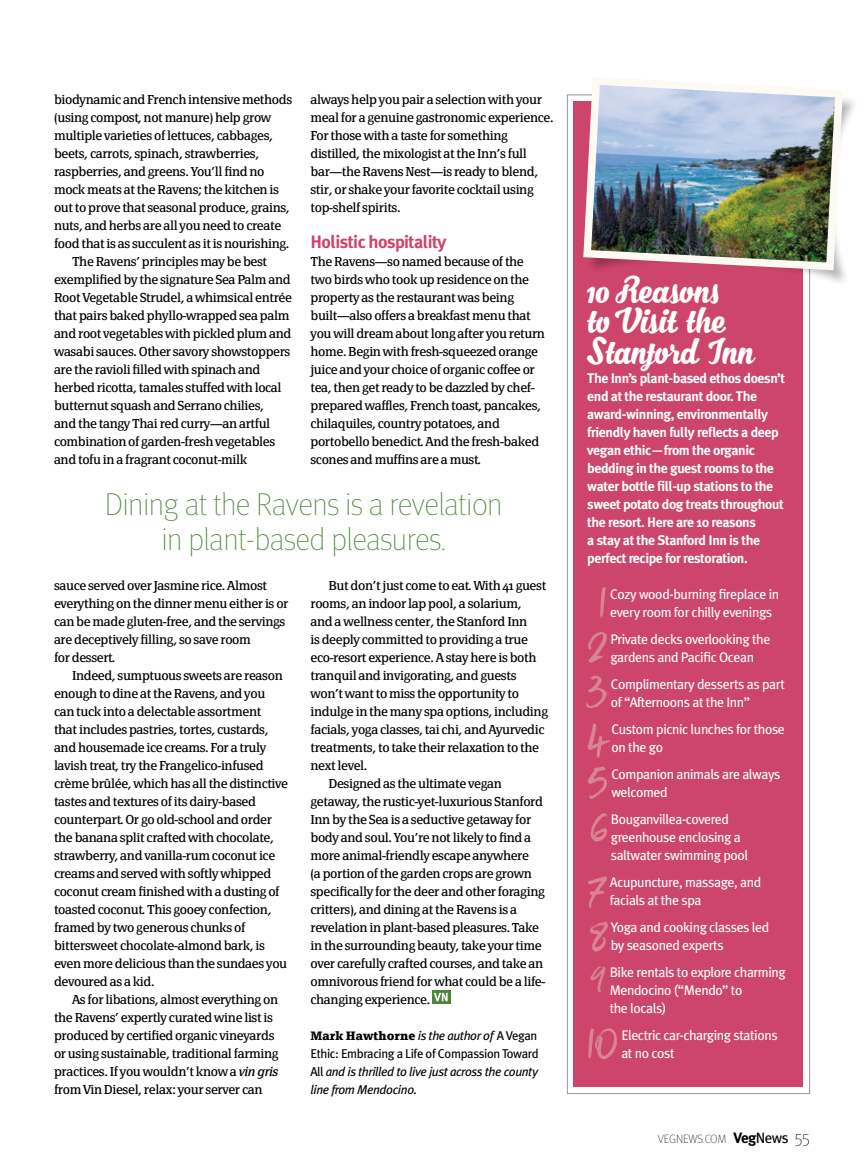
<style>
.page{position:relative;width:864px;height:1175px;background:#fff}
.page>*{position:absolute;margin:0;border:0;box-sizing:border-box;transform-origin:0 0}
.t1{font:52.5px "Born Ready";color:#d88492}
.t2{font:42.9px "Born Ready";color:#d88492}
.t3{font:100 31.5px/34.5px "Meta";letter-spacing:-.02em;color:#50843c;text-align:center}
.t4{font:28.5px/30px "Nabila";color:#fff}
.t5{font:700 18px "Meta Plus";letter-spacing:-.03em;color:#cd456a}
.t6{font:13.8px/18px "Meta Plus";letter-spacing:-.03em;color:#fff}
.t7{font:700 13.8px/18px "Meta Plus";letter-spacing:-.03em;color:#fff}
.t8{font:12.75px/18px "Page Serif";letter-spacing:-.03em;color:#000}
.t9{font:italic 12.75px/18px "Meta Plus";letter-spacing:-.03em;color:#000;text-align:justify}
.t10{font:700 12px "Page Serif";color:#000}
.t11{font:100 12px "Meta";letter-spacing:-.01em;color:#000}
.s1{font-style:italic}
.s2{font-family:"Meta Plus";font-weight:400;font-style:italic;font-size:12.75px}
.s3{font-family:"Meta Plus";font-weight:400;font-size:12.75px}
.s4{font-style:normal}
.s5{font-family:"Meta Plus";font-weight:700;font-size:15px}
.s6{font-family:"Meta Plus";font-weight:400;font-size:15px}
.s7{font-size:18px}
</style>
<div class="page">
<div style="left:574px;top:101px;width:229px;height:986px;background:#cd456a"></div>
<div style="left:587px;top:82px;width:272px;height:205px;background:#000;opacity:.3"></div>
<img style="left:579px;top:77px;width:268px;height:197px">
<div style="left:432px;top:990px;width:18px;height:14px;background:#50843c"></div>
<svg style="left:434px;top:992px;width:14px;height:9px"></svg>
<p class="t8" style="left:54px;top:90px;width:240px">biodynamic and French intensive methods</p>
<p class="t8" style="left:54px;top:108px;width:219px">(using compost, not manure) help grow</p>
<p class="t8" style="left:54px;top:126px;width:221px">multiple varieties of lettuces, cabbages,</p>
<p class="t8" style="left:54px;top:144px;width:207px">beets, carrots, spinach, strawberries,</p>
<p class="t8" style="left:54px;top:162px;width:212px">raspberries, and greens. You’ll find no</p>
<p class="t8" style="left:54px;top:180px;width:226px">mock meats at the Ravens; the kitchen is</p>
<p class="t8" style="left:54px;top:198px;width:237px">out to prove that seasonal produce, grains,</p>
<p class="t8" style="left:54px;top:216px;width:229px">nuts, and herbs are all you need to create</p>
<p class="t8" style="left:54px;top:234px;width:237px">food that is as succulent as it is nourishing.</p>
<p class="t8" style="left:72px;top:252px;width:197px">The Ravens’ principles may be best</p>
<p class="t8" style="left:54px;top:270px;width:238px">exemplified by the signature Sea Palm and</p>
<p class="t8" style="left:54px;top:288px;width:240px">Root Vegetable Strudel, a whimsical entrée</p>
<p class="t8" style="left:54px;top:306px;width:237px">that pairs baked phyllo-wrapped sea palm</p>
<p class="t8" style="left:54px;top:324px;width:239px">and root vegetables with pickled plum and</p>
<p class="t8" style="left:54px;top:342px;width:238px">wasabi sauces. Other savory showstoppers</p>
<p class="t8" style="left:54px;top:360px;width:208px">are the ravioli filled with spinach and</p>
<p class="t8" style="left:54px;top:378px;width:229px">herbed ricotta, tamales stuffed with local</p>
<p class="t8" style="left:54px;top:396px;width:212px">butternut squash and Serrano chilies,</p>
<p class="t8" style="left:54px;top:414px;width:218px">and the tangy Thai red curry—an artful</p>
<p class="t8" style="left:54px;top:432px;width:223px">combination of garden-fresh vegetables</p>
<p class="t8" style="left:54px;top:450px;width:195px">and tofu in a fragrant coconut-milk</p>
<p class="t8" style="left:311px;top:90px;width:245px">always help you pair a selection with your meal for a genuine gastronomic experience.<br>For those with a taste for something distilled, the mixologist at the Inn’s full bar—the Ravens Nest—is ready to blend, stir, or shake your favorite cocktail using top-shelf spirits.</p>
<h3 class="t5" style="left:310px;top:231px;width:138px">Holistic hospitality</h3>
<p class="t8" style="left:310px;top:252px;width:236px">The Ravens—so named because of the two birds who took up residence on the property as the restaurant was being built—also offers a breakfast menu that you will dream about long after you return home. Begin with fresh-squeezed orange juice and your choice of organic coffee or tea, then get ready to be dazzled by chef&shy;prepared waffles, French toast, pancakes, chilaquiles, country potatoes, and portobello benedict. And the fresh-baked scones and muffins are a must.</p>
<h3 class="t3" style="left:105px;top:487px;width:399px">Dining at the Ravens is a revelation in plant-based pleasures.</h3>
<p class="t8" style="left:54px;top:576px;width:236px">sauce served over Jasmine rice. Almost everything on the dinner menu either is or can be made gluten-free, and the servings are deceptively filling, so save room<br>for dessert.</p>
<p class="t8" style="left:54px;top:666px;width:236px;text-indent:18px">Indeed, sumptuous sweets are reason enough to dine at the Ravens, and you can tuck into a delectable assortment<br>that includes pastries, tortes, custards, and housemade ice creams. For a truly lavish treat, try the Frangelico-infused crème brûlée, which has all the distinctive tastes and textures of its dairy-based counterpart. Or go old-school and order the banana split crafted with chocolate, strawberry, and vanilla-rum coconut ice creams and served with softly whipped coconut cream finished with a dusting of toasted coconut. This gooey confection, framed by two generous chunks of bittersweet chocolate-almond bark, is even more delicious than the sundaes you devoured as a kid.</p>
<p class="t8" style="left:54px;top:990px;width:226px;text-indent:18px">As for libations, almost everything on the Ravens’ expertly curated wine list is produced by certified organic vineyards or using sustainable, traditional farming practices. If you wouldn’t know a <span class="s1">vin gris </span>from Vin Diesel, relax: your server can</p>
<p class="t8" style="left:328px;top:576px;width:219px">But don’t just come to eat. With 41 guest</p>
<p class="t8" style="left:310px;top:594px;width:213px">rooms, an indoor lap pool, a solarium,</p>
<p class="t8" style="left:310px;top:612px;width:218px">and a wellness center, the Stanford Inn</p>
<p class="t8" style="left:310px;top:630px;width:219px">is deeply committed to providing a true</p>
<p class="t8" style="left:310px;top:648px;width:228px">eco-resort experience. A stay here is both</p>
<p class="t8" style="left:310px;top:666px;width:208px">tranquil and invigorating, and guests</p>
<p class="t8" style="left:310px;top:684px;width:210px">won’t want to miss the opportunity to</p>
<p class="t8" style="left:310px;top:702px;width:239px">indulge in the many spa options, including</p>
<p class="t8" style="left:310px;top:720px;width:236px">facials, yoga classes, tai chi, and Ayurvedic</p>
<p class="t8" style="left:310px;top:738px;width:230px">treatments, to take their relaxation to the</p>
<p class="t8" style="left:310px;top:756px;width:58px">next level.</p>
<p class="t8" style="left:328px;top:774px;width:175px">Designed as the ultimate vegan</p>
<p class="t8" style="left:310px;top:792px;width:234px">getaway, the rustic-yet-luxurious Stanford</p>
<p class="t8" style="left:310px;top:810px;width:222px">Inn by the Sea is a seductive getaway for</p>
<p class="t8" style="left:310px;top:828px;width:222px">body and soul. You’re not likely to find a</p>
<p class="t8" style="left:310px;top:846px;width:220px">more animal-friendly escape anywhere</p>
<p class="t8" style="left:310px;top:864px;width:223px">(a portion of the garden crops are grown</p>
<p class="t8" style="left:310px;top:882px;width:236px">specifically for the deer and other foraging</p>
<p class="t8" style="left:310px;top:900px;width:208px">critters), and dining at the Ravens is a</p>
<p class="t8" style="left:310px;top:918px;width:230px">revelation in plant-based pleasures. Take</p>
<p class="t8" style="left:310px;top:936px;width:233px">in the surrounding beauty, take your time</p>
<p class="t8" style="left:310px;top:954px;width:234px">over carefully crafted courses, and take an</p>
<p class="t8" style="left:310px;top:972px;width:236px">omnivorous friend for what could be a life-</p>
<p class="t8" style="left:310px;top:990px;width:121px">changing experience.</p>
<p class="t10" style="left:310px;top:1028px;width:228px">Mark Hawthorne <span class="s2">is the author of</span> <span class="s3">A Vegan</span></p>
<p class="t9" style="left:310px;top:1044px;width:230px"><span class="s4">Ethic: Embracing a Life of Compassion Toward All</span> and is thrilled to live just across the county line from Mendocino.</p>
<h3 class="t4" style="left:587px;top:279px;width:168px">10 Reasons<br>to Visit the<br>Stanford Inn</h3>
<p class="t7" style="left:587px;top:369px;width:199px">The Inn’s plant-based ethos doesn’t end at the restaurant door. The award-winning, environmentally friendly haven fully reflects a deep vegan ethic—from the organic bedding in the guest rooms to the water bottle fill-up stations to the sweet potato dog treats throughout the resort. Here are 10 reasons<br>a stay at the Stanford Inn is the perfect recipe for restoration.</p>
<h1 class="t1" style="left:599px;top:568px;width:10px">1</h1>
<p class="t6" style="left:610px;top:585px;width:170px">Cozy wood-burning fireplace in every room for chilly evenings</p>
<h1 class="t1" style="left:587px;top:613px;width:22px">2</h1>
<p class="t6" style="left:610px;top:630px;width:162px">Private decks overlooking the gardens and Pacific Ocean</p>
<h1 class="t1" style="left:587px;top:658px;width:22px">3</h1>
<p class="t6" style="left:611px;top:675px;width:176px">Complimentary desserts as part of “Afternoons at the Inn”</p>
<h1 class="t1" style="left:587px;top:703px;width:23px">4</h1>
<p class="t6" style="left:612px;top:720px;width:175px">Custom picnic lunches for those on the go</p>
<h1 class="t1" style="left:587px;top:748px;width:23px">5</h1>
<p class="t6" style="left:611px;top:765px;width:171px">Companion animals are always welcomed</p>
<h1 class="t1" style="left:590px;top:793px;width:19px">6</h1>
<p class="t6" style="left:611px;top:810px;width:139px">Bouganvillea-covered greenhouse enclosing a saltwater swimming pool</p>
<h1 class="t1" style="left:587px;top:856px;width:22px">7</h1>
<p class="t6" style="left:610px;top:873px;width:153px">Acupuncture, massage, and facials at the spa</p>
<h1 class="t1" style="left:590px;top:901px;width:19px">8</h1>
<p class="t6" style="left:611px;top:918px;width:160px">Yoga and cooking classes led by seasoned experts</p>
<h2 class="t2" style="left:590px;top:950px;width:18px">9</h2>
<p class="t6" style="left:610px;top:963px;width:178px">Bike rentals to explore charming<br>Mendocino (“Mendo” to<br>the locals)</p>
<h1 class="t1" style="left:587px;top:1009px;width:33px">10</h1>
<p class="t6" style="left:621px;top:1026px;width:158px">Electric car-charging stations at no cost</p>
<p class="t11" style="left:658px;top:1132px;width:154px">VEGNEWS.COM <span class="s5">Veg</span><span class="s6">News</span> <span class="s7">55</span></p>
</div>
